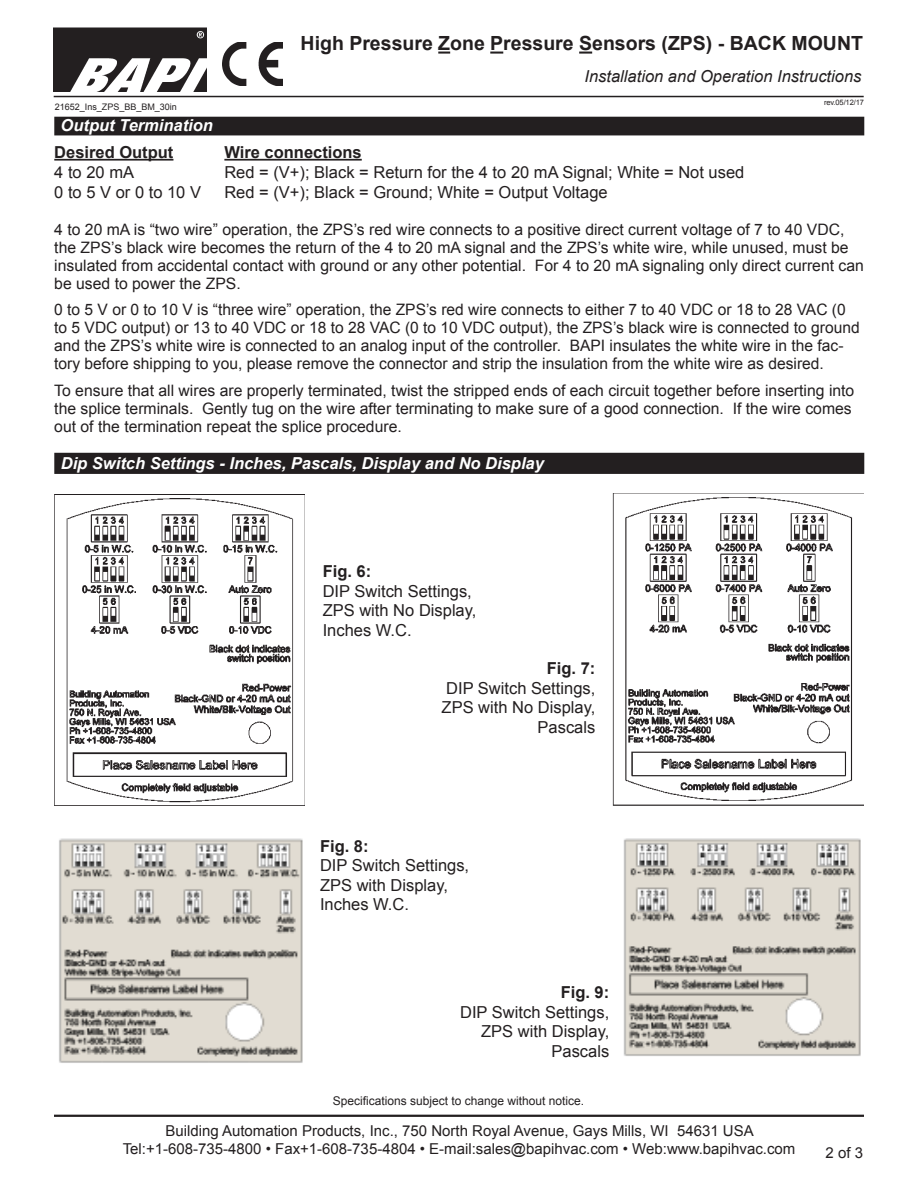
<style>
.page{position:relative;width:918px;height:1188px;background:#fff}
.page>*{position:absolute;margin:0;border:0;box-sizing:border-box;transform-origin:0 0}
.t1{font:700 19.5px "Arial";color:#231f20}
.t2{font:16.5px/19.5px "Arial";color:#231f20}
.Datasheet_Section_Ti{font:italic 700 16.5px "Arial";color:#fff}
.t3{font:700 16.5px "Arial";color:#231f20}
.t4{font:italic 16.5px "Arial";color:#231f20}
.t5{font:15.75px/18px "Arial";color:#231f20}
.t6{font:15px/18px "Arial";color:#231f20;text-align:center}
.t7{font:12px "Arial";color:#231f20}
.t8{font:9px "Arial";color:#231f20}
.t9{font:7.5px "Arial";letter-spacing:-.015em;color:#231f20}
</style>
<div class="page">
<hr style="left:54px;top:1115px;width:810px;height:2px;background:#231f20">
<svg style="left:438px;top:52px;width:12px;height:2px"></svg>
<svg style="left:490px;top:52px;width:13px;height:2px"></svg>
<svg style="left:579px;top:52px;width:13px;height:2px"></svg>
<hr style="left:54px;top:96px;width:810px;height:1px;background:#231f20">
<img style="left:54px;top:28px;width:152px;height:64px">
<img style="left:223px;top:42px;width:60px;height:43px">
<hr style="left:54px;top:159px;width:119px;height:2px;background:#231f20">
<hr style="left:224px;top:159px;width:138px;height:2px;background:#231f20">
<div style="left:55px;top:454px;width:809px;height:19px;background:#231f20"></div>
<div style="left:54px;top:453px;width:810px;height:21px;border:2px solid #231f20"></div>
<div style="left:55px;top:117px;width:809px;height:18px;background:#231f20"></div>
<img style="left:54px;top:494px;width:251px;height:312px">
<img style="left:613px;top:493px;width:251px;height:312px">
<img style="left:623px;top:838px;width:238px;height:218px">
<img style="left:59px;top:838px;width:244px;height:225px">
<p class="t8" style="left:55px;top:101px;width:124px">21652_Ins_ZPS_BB_BM_30in</p>
<p class="Datasheet_Section_Ti" style="left:61px;top:114px;width:154px">Output Termination</p>
<p class="t1" style="left:301px;top:31px;width:564px">High Pressure Zone Pressure Sensors (ZPS) - BACK MOUNT</p>
<p class="t4" style="left:585px;top:65px;width:278px">Installation and Operation Instructions</p>
<p class="t9" style="left:824px;top:97px;width:41px">rev.05/12/17</p>
<p class="t3" style="left:54px;top:141px;width:121px">Desired Output</p>
<p class="t3" style="left:224px;top:141px;width:139px">Wire connections</p>
<p class="t2" style="left:54px;top:162px;width:81px">4 to 20 mA</p>
<p class="t2" style="left:224px;top:162px;width:521px">Red = (V+); Black = Return for the 4 to 20 mA Signal; White = Not used</p>
<p class="t2" style="left:54px;top:182px;width:148px">0 to 5 V or 0 to 10 V</p>
<p class="t2" style="left:224px;top:182px;width:385px">Red = (V+); Black = Ground; White = Output Voltage</p>
<p class="t5" style="left:54px;top:221px;width:811px">4 to 20 mA is “two wire” operation, the ZPS’s red wire connects to a positive direct current voltage of 7 to 40 VDC, the ZPS’s black wire becomes the return of the 4 to 20 mA signal and the ZPS’s white wire, while unused, must be insulated from accidental contact with ground or any other potential. For 4 to 20 mA signaling only direct current can be used to power the ZPS.</p>
<p class="t5" style="left:54px;top:301px;width:807px">0 to 5 V or 0 to 10 V is “three wire” operation, the ZPS’s red wire connects to either 7 to 40 VDC or 18 to 28 VAC (0 to 5 VDC output) or 13 to 40 VDC or 18 to 28 VAC (0 to 10 VDC output), the ZPS’s black wire is connected to ground and the ZPS’s white wire is connected to an analog input of the controller. BAPI insulates the white wire in the fac&shy;tory before shipping to you, please remove the connector and strip the insulation from the white wire as desired.</p>
<p class="t5" style="left:54px;top:381px;width:802px">To ensure that all wires are properly terminated, twist the stripped ends of each circuit together before inserting into the splice terminals. Gently tug on the wire after terminating to make sure of a good connection. If the wire comes out of the termination repeat the splice procedure.</p>
<p class="Datasheet_Section_Ti" style="left:61px;top:452px;width:485px">Dip Switch Settings - Inches, Pascals, Display and No Display</p>
<p class="t3" style="left:323px;top:561px;width:50px">Fig. 6:</p>
<p class="t2" style="left:323px;top:581px;width:155px">DIP Switch Settings,<br>ZPS with No Display,<br>Inches W.C.</p>
<p class="t3" style="left:547px;top:658px;width:50px">Fig. 7:</p>
<p class="t2" style="left:442px;top:678px;width:155px;text-align:right">DIP Switch Settings,<br>ZPS with No Display,<br>Pascals</p>
<p class="t3" style="left:320px;top:835px;width:50px">Fig. 8:</p>
<p class="t2" style="left:320px;top:856px;width:151px">DIP Switch Settings,<br>ZPS with Display,<br>Inches W.C.</p>
<p class="t3" style="left:561px;top:982px;width:50px">Fig. 9:</p>
<p class="t2" style="left:460px;top:1002px;width:151px;text-align:right">DIP Switch Settings,<br>ZPS with Display,<br>Pascals</p>
<p class="t7" style="left:333px;top:1093px;width:253px">Specifications subject to change without notice.</p>
<p class="t6" style="left:123px;top:1122px;width:674px">Building Automation Products, Inc., 750 North Royal Avenue, Gays Mills, WI 54631 USA<br>Tel:+1-608-735-4800 • Fax+1-608-735-4804 • E-mail:sales@bapihvac.com • Web:www.bapihvac.com</p>
<p class="t6" style="left:826px;top:1144px;width:39px">2 of 3</p>
</div>
